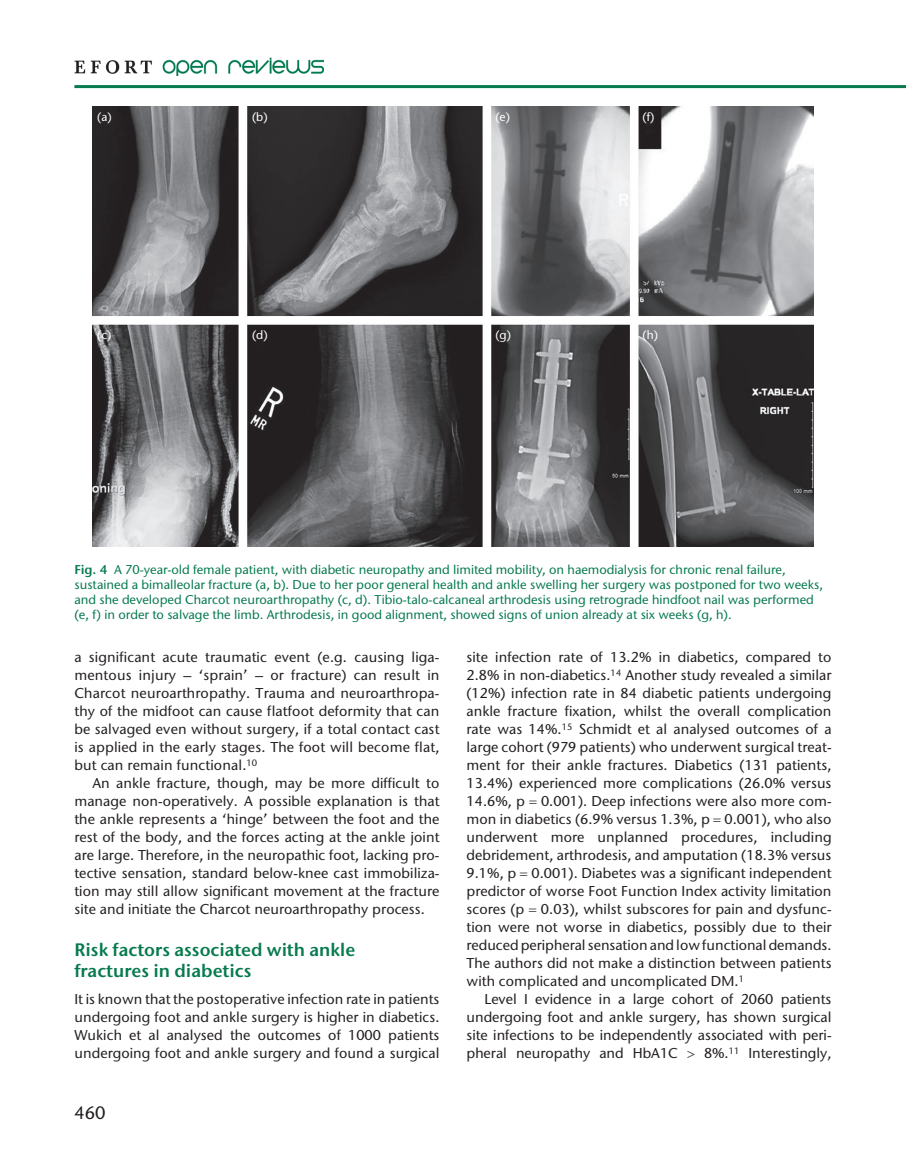
<style>
.page{position:relative;width:906px;height:1170px;background:#fff}
.page>*{position:absolute;margin:0;border:0;box-sizing:border-box;transform-origin:0 0}
.t1{font:600 18px/21px "Stone Sans ITC Pro";color:#077a4e}
.t2{font:500 18px "Stone Sans ITC Pro";color:#231f20}
.t3{font:500 14.25px/18px "Stone Sans ITC Pro";letter-spacing:.005em;color:#231f20;text-align:justify}
.t4{font:500 12.75px/15px "Stone Sans ITC Pro";color:#077a4e}
.t5{font:500 12px "Stone Sans Std";color:#fff}
.s1{font-weight:600}
</style>
<div class="page">
<img style="left:74px;top:57px;width:250px;height:19px">
<hr style="left:74px;top:85px;width:832px;height:3px;background:#077a4e">
<img style="left:93px;top:106px;width:720px;height:440px">
<p class="t5" style="left:97px;top:109px;width:16px">(a)</p>
<p class="t5" style="left:252px;top:109px;width:17px">(b)</p>
<p class="t5" style="left:97px;top:327px;width:16px">(c)</p>
<p class="t5" style="left:252px;top:327px;width:17px">(d)</p>
<p class="t5" style="left:495px;top:109px;width:16px">(e)</p>
<p class="t5" style="left:642px;top:109px;width:13px">(f)</p>
<p class="t5" style="left:495px;top:327px;width:17px">(g)</p>
<p class="t5" style="left:642px;top:327px;width:17px">(h)</p>
<p class="t4" style="left:74px;top:561px;width:750px"><span class="s1">Fig. 4</span> A 70-year-old female patient, with diabetic neuropathy and limited mobility, on haemodialysis for chronic renal failure, sustained a bimalleolar fracture (a, b). Due to her poor general health and ankle swelling her surgery was postponed for two weeks, and she developed Charcot neuroarthropathy (c, d). Tibio-talo-calcaneal arthrodesis using retrograde hindfoot nail was performed (e, f) in order to salvage the limb. Arthrodesis, in good alignment, showed signs of union already at six weeks (g, h).</p>
<p class="t3" style="left:74px;top:648px;width:367px">a significant acute traumatic event (e.g. causing liga&shy;mentous injury – ‘sprain’ – or fracture) can result in Charcot neuroarthropathy. Trauma and neuroarthropa&shy;thy of the midfoot can cause flatfoot deformity that can be salvaged even without surgery, if a total contact cast is applied in the early stages. The foot will become flat, but can remain functional.<sup>10</sup></p>
<p class="t3" style="left:74px;top:774px;width:367px;text-indent:18px">An ankle fracture, though, may be more difficult to manage non-operatively. A possible explanation is that the ankle represents a ‘hinge’ between the foot and the rest of the body, and the forces acting at the ankle joint are large. Therefore, in the neuropathic foot, lacking pro&shy;tective sensation, standard below-knee cast immobiliza&shy;tion may still allow significant movement at the fracture site and initiate the Charcot neuroarthropathy process.</p>
<p class="t1" style="left:74px;top:939px;width:282px">Risk factors associated with ankle fractures in diabetics</p>
<p class="t3" style="left:74px;top:990px;width:366px">It is known that the postoperative infection rate in patients undergoing foot and ankle surgery is higher in diabetics.<br>Wukich et al analysed the outcomes of 1000 patients undergoing foot and ankle surgery and found a surgical</p>
<p class="t2" style="left:74px;top:1101px;width:32px">460</p>
<p class="t3" style="left:466px;top:648px;width:367px">site infection rate of 13.2% in diabetics, compared to 2.8% in non-diabetics.<sup>14</sup> Another study revealed a similar (12%) infection rate in 84 diabetic patients undergoing ankle fracture fixation, whilst the overall complication rate was 14%.<sup>15</sup> Schmidt et al analysed outcomes of a large cohort (979 patients) who underwent surgical treat&shy;ment for their ankle fractures. Diabetics (131 patients, 13.4%) experienced more complications (26.0% versus 14.6%, p 0.001). Deep infections were also more com&shy;mon in diabetics (6.9% versus 1.3%, p 0.001), who also underwent more unplanned procedures, including debridement, arthrodesis, and amputation (18.3% versus 9.1%, p 0.001). Diabetes was a significant independent predictor of worse Foot Function Index activity limitation scores (p 0.03), whilst subscores for pain and dysfunc&shy;tion were not worse in diabetics, possibly due to their reduced peripheral sensation and low functional demands.<br>The authors did not make a distinction between patients with complicated and uncomplicated DM.<sup>1</sup></p>
<p class="t3" style="left:466px;top:990px;width:366px;text-indent:18px">Level I evidence in a large cohort of 2060 patients undergoing foot and ankle surgery, has shown surgical site infections to be independently associated with peri&shy;pheral neuropathy and HbA1C</p>
<p class="t3" style="left:704px;top:1044px;width:129px">8%.<sup>11</sup> Interestingly,</p>
</div>
